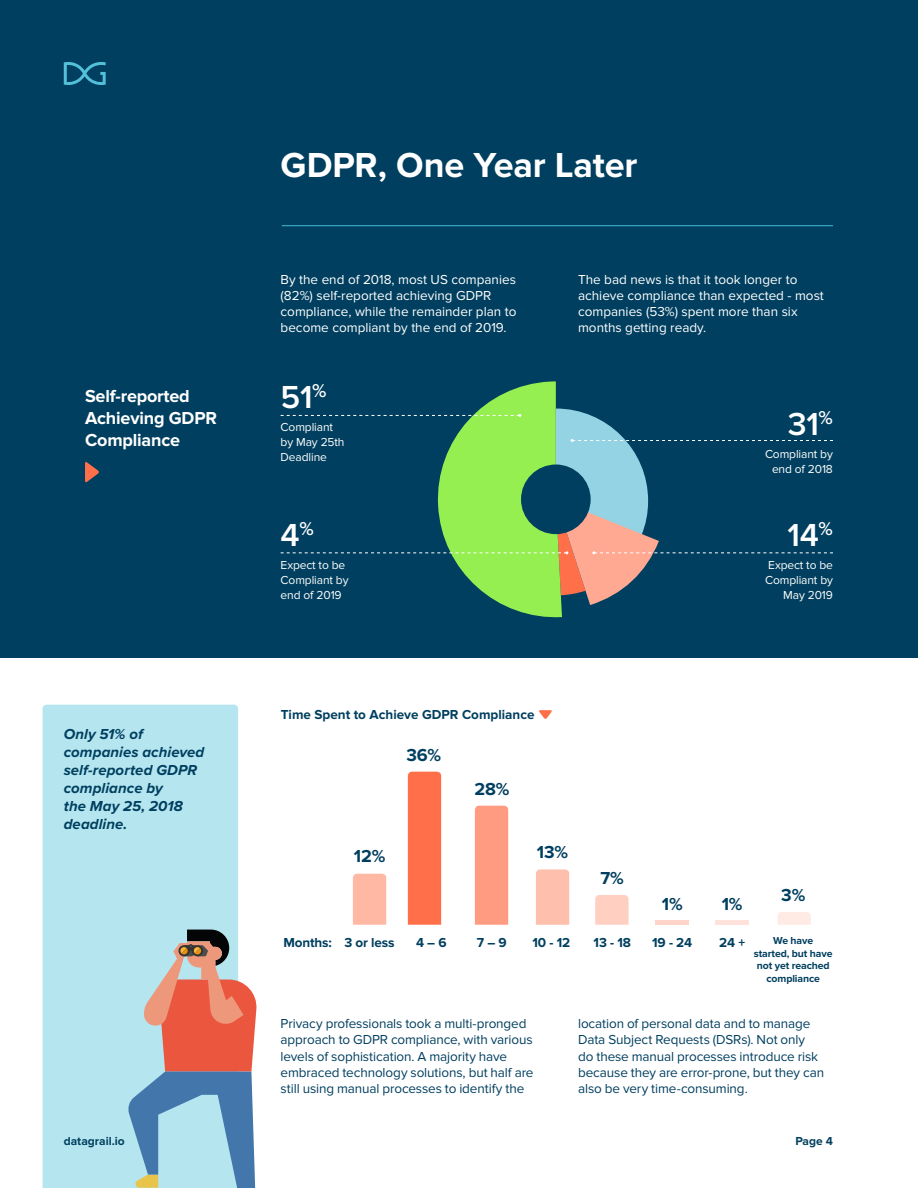
<style>
.page{position:relative;width:918px;height:1188px;background:#fff}
.page>*{position:absolute;margin:0;border:0;box-sizing:border-box;transform-origin:0 0}
.t1{font:700 36px "Proxima Nova";letter-spacing:-.005em;color:#fff}
.t2{font:600 33px "Proxima Nova";color:#fff}
.t3{font:700 18px/21.6px "Proxima Nova";letter-spacing:-.01em;color:#fff}
.t4{font:700 18px "Proxima Nova";letter-spacing:-.01em;color:#003f5f}
.t5{font:italic 700 15px/18px "Proxima Nova";letter-spacing:.005em;color:#003f5f}
.t6{font:13.5px/16.2px "Proxima Nova";letter-spacing:-.01em;color:#003f5f}
.t7{font:13.5px/16.2px "Proxima Nova";color:#fff}
.t8{font:700 13.5px "Proxima Nova";color:#003f5f}
.t9{font:12px/15px "Proxima Nova";letter-spacing:-.01em;color:#fff}
.t10{font:700 12px "Proxima Nova";color:#003f5f}
.t11{font:700 10.5px/12.6px "Proxima Nova";letter-spacing:-.01em;color:#003f5f;text-align:center}
</style>
<div class="page">
<div style="left:0;top:0;width:918px;height:658px;background:#003f5f"></div>
<div style="left:353px;top:874px;width:33px;height:51px;background:#ffb8a4"></div>
<div style="left:408px;top:772px;width:33px;height:153px;background:#ff704a"></div>
<div style="left:475px;top:806px;width:33px;height:119px;background:#ff9b80"></div>
<div style="left:536px;top:869px;width:33px;height:56px;background:#ffbfad"></div>
<svg style="left:595px;top:895px;width:34px;height:30px"></svg>
<svg style="left:656px;top:920px;width:33px;height:5px"></svg>
<svg style="left:716px;top:920px;width:33px;height:5px"></svg>
<svg style="left:778px;top:912px;width:33px;height:13px"></svg>
<svg style="left:64px;top:62px;width:42px;height:23px"></svg>
<svg style="left:85px;top:462px;width:14px;height:21px"></svg>
<svg style="left:281px;top:381px;width:552px;height:237px"></svg>
<hr style="left:282px;top:225px;width:551px;height:1px;background:#48bed8">
<svg style="left:539px;top:710px;width:13px;height:9px"></svg>
<div style="left:43px;top:705px;width:195px;height:483px;background:#b5e6f0"></div>
<svg style="left:128px;top:930px;width:129px;height:258px;background:#ada5ab"></svg>
<h3 class="t3" style="left:85px;top:386px;width:133px">Self-reported<br>Achieving GDPR<br>Compliance</h3>
<p class="t5" style="left:64px;top:725px;width:142px">Only 51% of companies achieved self-reported GDPR compliance by<br>the May 25, 2018 deadline.</p>
<p class="t10" style="left:64px;top:1135px;width:63px">datagrail.io</p>
<h1 class="t1" style="left:281px;top:145px;width:358px">GDPR, One Year Later</h1>
<p class="t7" style="left:281px;top:271px;width:237px">By the end of 2018, most US companies (82%) self-reported achieving GDPR compliance, while the remainder plan to become compliant by the end of 2019.</p>
<p class="t7" style="left:578px;top:271px;width:247px">The bad news is that it took longer to achieve compliance than expected - most companies (53%) spent more than six months getting ready.</p>
<h2 class="t2" style="left:281px;top:378px;width:48px">51<sup>%</sup></h2>
<p class="t9" style="left:281px;top:420px;width:65px">Compliant by May 25th<br>Deadline</p>
<h2 class="t2" style="left:281px;top:516px;width:35px">4<sup>%</sup></h2>
<p class="t9" style="left:281px;top:558px;width:69px">Expect to be<br>Compliant by end of 2019</p>
<h2 class="t2" style="left:788px;top:405px;width:47px">31<sup>%</sup></h2>
<p class="t9" style="left:765px;top:447px;width:69px;text-align:center">Compliant by end of 2018</p>
<h2 class="t2" style="left:788px;top:516px;width:47px">14<sup>%</sup></h2>
<p class="t9" style="left:765px;top:558px;width:69px;text-align:right">Expect to be<br>Compliant by<br>May 2019</p>
<p class="t8" style="left:281px;top:707px;width:255px">Time Spent to Achieve GDPR Compliance</p>
<h3 class="t4" style="left:406px;top:745px;width:36px">36%</h3>
<h3 class="t4" style="left:354px;top:846px;width:33px">12%</h3>
<h3 class="t4" style="left:474px;top:779px;width:36px">28%</h3>
<h3 class="t4" style="left:537px;top:842px;width:33px">13%</h3>
<h3 class="t4" style="left:601px;top:867px;width:25px">7%</h3>
<h3 class="t4" style="left:662px;top:894px;width:22px">1%</h3>
<h3 class="t4" style="left:722px;top:894px;width:22px">1%</h3>
<h3 class="t4" style="left:781px;top:885px;width:26px">3%</h3>
<p class="t8" style="left:283px;top:934px;width:113px">Months: 3 or less</p>
<p class="t8" style="left:416px;top:934px;width:32px">4 – 6</p>
<p class="t8" style="left:477px;top:934px;width:31px">7 – 9</p>
<p class="t8" style="left:533px;top:934px;width:39px">10 - 12</p>
<p class="t8" style="left:594px;top:934px;width:39px">13 - 18</p>
<p class="t8" style="left:652px;top:934px;width:42px">19 - 24</p>
<p class="t8" style="left:719px;top:934px;width:28px">24 +</p>
<p class="t11" style="left:754px;top:935px;width:80px">We have<br>started, but have not yet reached compliance</p>
<p class="t6" style="left:281px;top:1016px;width:254px">Privacy professionals took a multi-pronged approach to GDPR compliance, with various levels of sophistication. A majority have embraced technology solutions, but half are still using manual processes to identify the</p>
<p class="t6" style="left:578px;top:1016px;width:248px">location of personal data and to manage Data Subject Requests (DSRs). Not only<br>do these manual processes introduce risk because they are error-prone, but they can also be very time-consuming.</p>
<p class="t10" style="left:795px;top:1135px;width:39px">Page 4</p>
</div>
